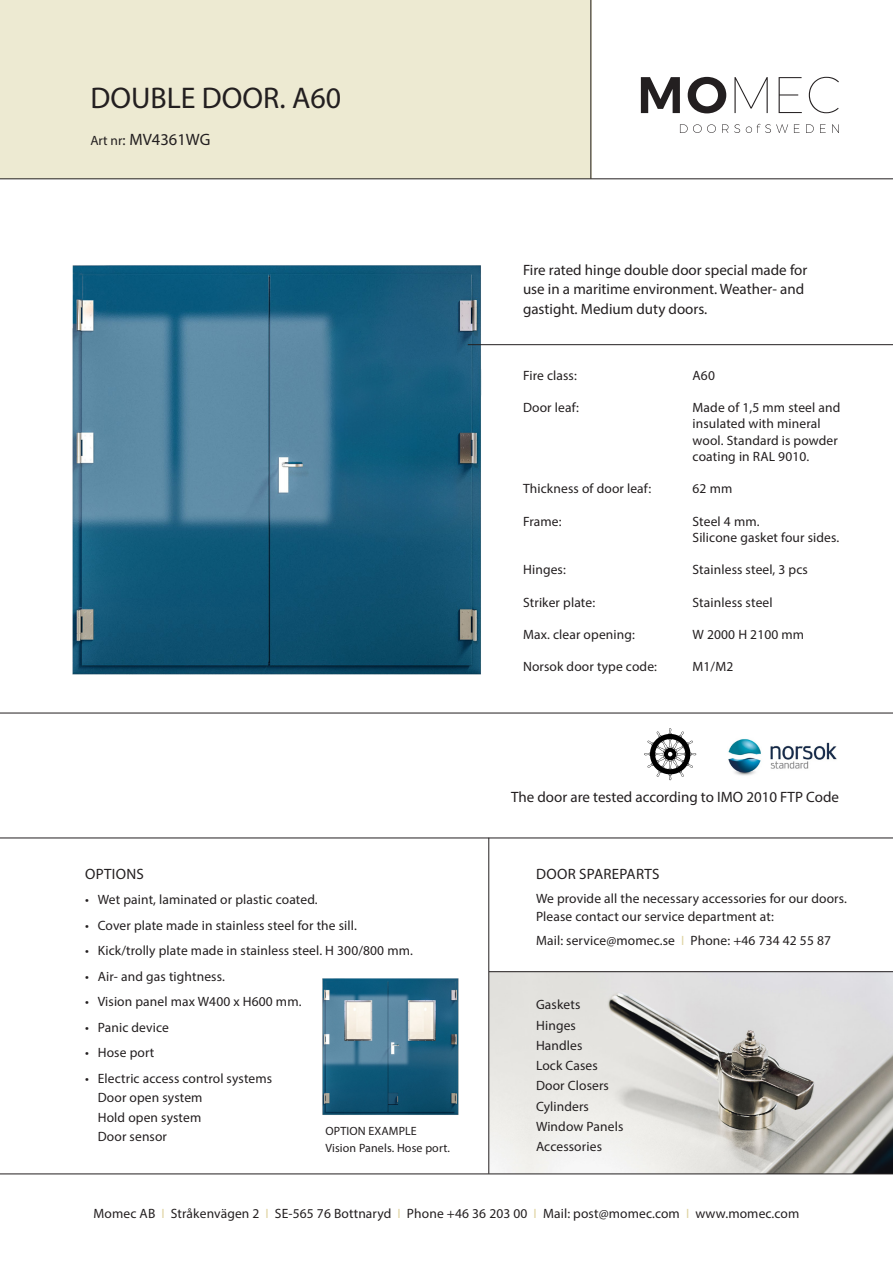
<style>
.page{position:relative;width:893px;height:1263px;background:#fff}
.page>*{position:absolute;margin:0;border:0;box-sizing:border-box;transform-origin:0 0}
.t1{font:30px "Myriad Pro";color:#231f20}
.t2{font:16.5px "Myriad Pro";color:#231f20}
.t3{font:15px/19.5px "Myriad Pro";color:#231f20}
.t4{font:15px "Myriad Pro";letter-spacing:.02em;color:#231f20}
.t5{font:13.5px/16.2px "Myriad Pro";letter-spacing:.01em;color:#231f20}
.t6{font:12px "Myriad Pro";letter-spacing:.01em;color:#231f20}
.s1{font-size:13.5px}
.s2{font-size:15px}
.s3{color:#dfd3a2}
</style>
<div class="page">
<img style="left:72px;top:265px;width:415px;height:410px">
<img style="left:489px;top:972px;width:404px;height:202px">
<hr style="left:489px;top:971px;width:404px;height:1px;background:#231f20">
<hr style="left:468px;top:344px;width:425px;height:1px;background:#231f20">
<div style="left:0;top:0;width:591px;height:179px;background:#edead2"></div>
<svg style="left:680px;top:124px;width:36px;height:9px"></svg>
<svg style="left:722px;top:124px;width:6px;height:9px"></svg>
<svg style="left:734px;top:124px;width:6px;height:9px"></svg>
<svg style="left:746px;top:124px;width:42px;height:9px"></svg>
<svg style="left:794px;top:124px;width:6px;height:9px"></svg>
<svg style="left:806px;top:124px;width:8px;height:9px"></svg>
<svg style="left:820px;top:124px;width:6px;height:9px"></svg>
<svg style="left:832px;top:124px;width:7px;height:9px"></svg>
<svg style="left:734px;top:77px;width:34px;height:36px"></svg>
<svg style="left:779px;top:77px;width:23px;height:36px"></svg>
<svg style="left:809px;top:77px;width:30px;height:36px"></svg>
<svg style="left:641px;top:77px;width:39px;height:36px"></svg>
<svg style="left:688px;top:77px;width:38px;height:36px"></svg>
<hr style="left:0;top:179px;width:893px;height:1px;background:#231f20">
<hr style="left:591px;top:0;width:1px;height:179px;background:#231f20">
<hr style="left:0;top:713px;width:893px;height:1px;background:#231f20">
<svg style="left:644px;top:728px;width:52px;height:52px"></svg>
<img style="left:728px;top:739px;width:109px;height:37px">
<hr style="left:0;top:1174px;width:893px;height:1px;background:#231f20">
<hr style="left:0;top:838px;width:893px;height:1px;background:#231f20">
<hr style="left:488px;top:838px;width:1px;height:336px;background:#231f20">
<img style="left:322px;top:978px;width:137px;height:137px">
<p class="t1" style="left:90px;top:79px;width:252px">DOUBLE DOOR. A60</p>
<p class="t2" style="left:90px;top:130px;width:122px"><span class="s1">Art nr</span><span class="s2">:</span> MV4361WG</p>
<p class="t4" style="left:85px;top:864px;width:60px">OPTIONS</p>
<p class="t5" style="left:85px;top:891px;width:234px">• Wet paint, laminated or plastic coated.</p>
<p class="t5" style="left:85px;top:917px;width:273px">• Cover plate made in stainless steel for the sill.</p>
<p class="t5" style="left:85px;top:942px;width:329px">• Kick/trolly plate made in stainless steel. H 300/800 mm.</p>
<p class="t5" style="left:85px;top:968px;width:141px">• Air- and gas tightness.</p>
<p class="t5" style="left:85px;top:993px;width:218px">• Vision panel max W400 x H600 mm.</p>
<p class="t5" style="left:85px;top:1019px;width:85px">• Panic device</p>
<p class="t5" style="left:85px;top:1044px;width:71px">• Hose port</p>
<p class="t5" style="left:85px;top:1070px;width:189px">• Electric access control systems</p>
<p class="t5" style="left:98px;top:1089px;width:106px">Door open system</p>
<p class="t5" style="left:98px;top:1109px;width:105px">Hold open system</p>
<p class="t5" style="left:98px;top:1128px;width:71px">Door sensor</p>
<p class="t6" style="left:326px;top:1124px;width:93px">OPTION EXAMPLE</p>
<p class="t6" style="left:326px;top:1140px;width:126px">Vision Panels. Hose port.</p>
<p class="t3" style="left:523px;top:260px;width:286px">Fire rated hinge double door special made for use in a maritime environment. Weather- and gastight. Medium duty doors.</p>
<p class="t5" style="left:523px;top:367px;width:55px">Fire class:</p>
<p class="t5" style="left:692px;top:367px;width:24px">A60</p>
<p class="t5" style="left:523px;top:399px;width:57px">Door leaf:</p>
<p class="t5" style="left:692px;top:399px;width:149px">Made of 1,5 mm steel and insulated with mineral wool. Standard is powder coating in RAL 9010.</p>
<p class="t5" style="left:523px;top:480px;width:130px">Thickness of door leaf:</p>
<p class="t5" style="left:692px;top:480px;width:41px">62 mm</p>
<p class="t5" style="left:523px;top:513px;width:40px">Frame:</p>
<p class="t5" style="left:692px;top:513px;width:69px">Steel 4 mm.</p>
<p class="t5" style="left:692px;top:529px;width:148px">Silicone gasket four sides.</p>
<p class="t5" style="left:523px;top:561px;width:44px">Hinges:</p>
<p class="t5" style="left:692px;top:561px;width:117px">Stainless steel, 3 pcs</p>
<p class="t5" style="left:523px;top:594px;width:74px">Striker plate:</p>
<p class="t5" style="left:692px;top:594px;width:82px">Stainless steel</p>
<p class="t5" style="left:523px;top:626px;width:113px">Max. clear opening:</p>
<p class="t5" style="left:692px;top:626px;width:113px">W 2000 H 2100 mm</p>
<p class="t5" style="left:523px;top:659px;width:136px">Norsok door type code:</p>
<p class="t5" style="left:692px;top:659px;width:42px">M1/M2</p>
<p class="t3" style="left:511px;top:787px;width:329px">The door are tested according to IMO 2010 FTP Code</p>
<p class="t4" style="left:536px;top:864px;width:125px">DOOR SPAREPARTS</p>
<p class="t5" style="left:536px;top:889px;width:312px;line-height:18px">We provide all the necessary accessories for our doors.<br>Please contact our service department at:</p>
<p class="t5" style="left:536px;top:932px;width:297px">Mail: service@momec.se <span class="s3">I</span> Phone: +46 734 42 55 87</p>
<p class="t5" style="left:536px;top:996px;width:46px">Gaskets</p>
<p class="t5" style="left:536px;top:1017px;width:41px">Hinges</p>
<p class="t5" style="left:536px;top:1037px;width:48px">Handles</p>
<p class="t5" style="left:536px;top:1057px;width:63px">Lock Cases</p>
<p class="t5" style="left:536px;top:1077px;width:74px">Door Closers</p>
<p class="t5" style="left:536px;top:1098px;width:54px">Cylinders</p>
<p class="t5" style="left:536px;top:1118px;width:89px">Window Panels</p>
<p class="t5" style="left:536px;top:1138px;width:67px">Accessories</p>
<p class="t5" style="left:94px;top:1205px;width:707px">Momec AB <span class="s3">I</span> Stråkenvägen 2 <span class="s3">I</span> SE-565 76 Bottnaryd <span class="s3">I</span> Phone +46 36 203 00 <span class="s3">I</span> Mail: post@momec.com <span class="s3">I</span> www.momec.com</p>
</div>
